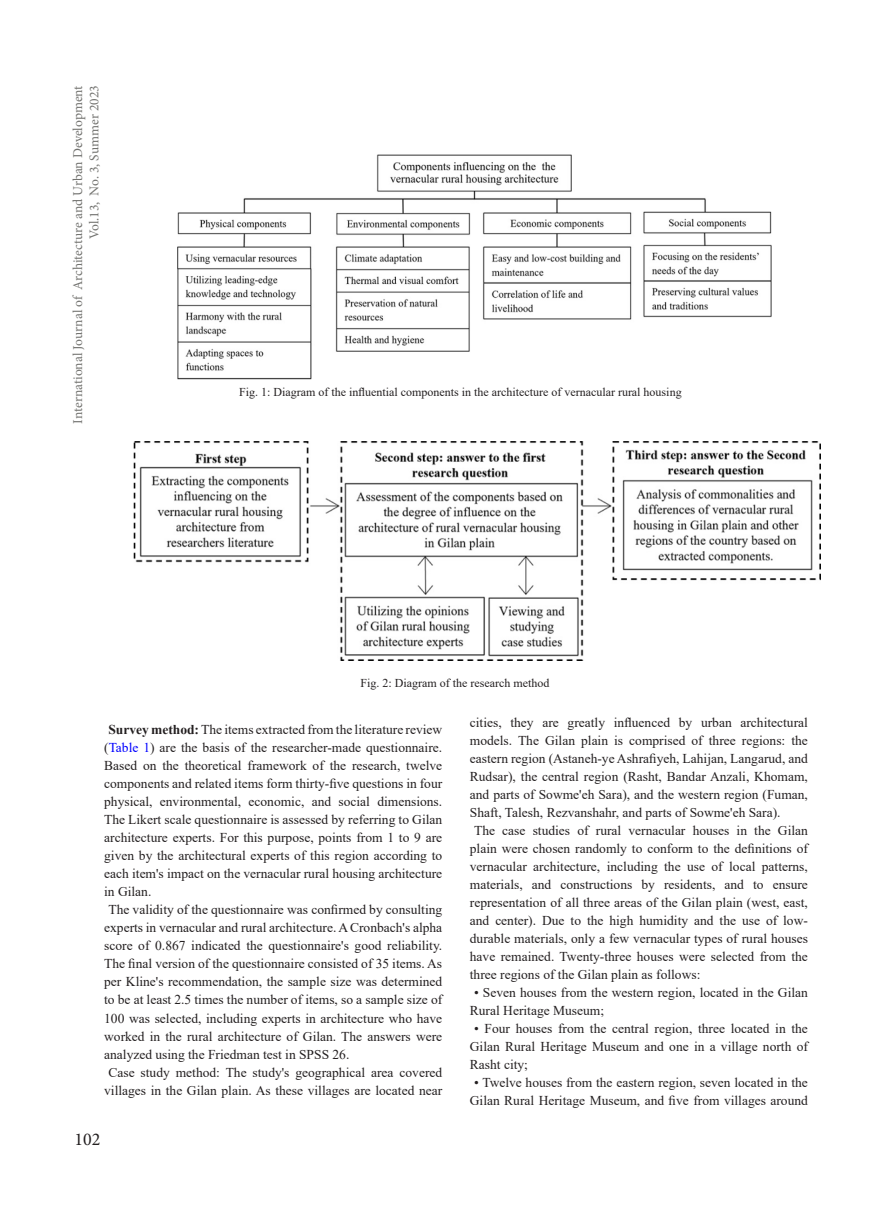
<style>
.page{position:relative;width:893px;height:1212px;background:#fff}
.page>*{position:absolute;margin:0;border:0;box-sizing:border-box;transform-origin:0 0}
.t1{font:18px "Minion Pro";color:#231f20}
.متن_لاتین_اصلی{font:13.5px/18px "Times New Roman";color:#231f20;text-align:justify}
.t2{font:13.5px/16.2px "Minion Pro";letter-spacing:-.005em;color:#737370;text-align:right}
.abstract{font:12px "Times New Roman";color:#231f20}
.s1{font-weight:700}
.s2{color:#00f}
</style>
<div class="page">
<img style="left:177px;top:154px;width:595px;height:226px">
<img style="left:133px;top:441px;width:687px;height:219px">
<p class="t2" style="left:70px;top:423px;width:339px;rotate:-90deg">International Journal of Architecture and Urban Development<br>Vol.13, No. 3, Summer 2023</p>
<p class="abstract" style="left:239px;top:384px;width:444px">Fig. 1: Diagram of the influential components in the architecture of vernacular rural housing</p>
<p class="abstract" style="left:360px;top:674px;width:190px">Fig. 2: Diagram of the research method</p>
<p class="متن_لاتین_اصلی" style="left:104px;top:720px;width:340px;text-indent:4px"><span class="s1">Survey method:</span> The items extracted from the literature review (<span class="s2">Table 1</span>) are the basis of the researcher-made questionnaire.<br>Based on the theoretical framework of the research, twelve components and related items form thirty-five questions in four physical, environmental, economic, and social dimensions.<br>The Likert scale questionnaire is assessed by referring to Gilan architecture experts. For this purpose, points from 1 to 9 are given by the architectural experts of this region according to each item's impact on the vernacular rural housing architecture in Gilan.</p>
<p class="متن_لاتین_اصلی" style="left:104px;top:900px;width:340px;text-indent:4px">The validity of the questionnaire was confirmed by consulting experts in vernacular and rural architecture. A Cronbach's alpha score of 0.867 indicated the questionnaire's good reliability.<br>The final version of the questionnaire consisted of 35 items. As per Kline's recommendation, the sample size was determined to be at least 2.5 times the number of items, so a sample size of 100 was selected, including experts in architecture who have worked in the rural architecture of Gilan. The answers were analyzed using the Friedman test in SPSS 26.</p>
<p class="متن_لاتین_اصلی" style="left:104px;top:1062px;width:340px;text-align:center">Case study method: The study's geographical area covered villages in the Gilan plain. As these villages are located near</p>
<h1 class="t1" style="left:74px;top:1127px;width:27px">102</h1>
<p class="متن_لاتین_اصلی" style="left:470px;top:713px;width:340px">cities, they are greatly influenced by urban architectural models. The Gilan plain is comprised of three regions: the eastern region (Astaneh-ye Ashrafiyeh, Lahijan, Langarud, and Rudsar), the central region (Rasht, Bandar Anzali, Khomam, and parts of Sowme'eh Sara), and the western region (Fuman, Shaft, Talesh, Rezvanshahr, and parts of Sowme'eh Sara).</p>
<p class="متن_لاتین_اصلی" style="left:470px;top:821px;width:340px;text-indent:4px">The case studies of rural vernacular houses in the Gilan plain were chosen randomly to conform to the definitions of vernacular architecture, including the use of local patterns, materials, and constructions by residents, and to ensure representation of all three areas of the Gilan plain (west, east, and center). Due to the high humidity and the use of low&shy;durable materials, only a few vernacular types of rural houses have remained. Twenty-three houses were selected from the three regions of the Gilan plain as follows:</p>
<p class="متن_لاتین_اصلی" style="left:470px;top:983px;width:340px;text-indent:4px">• Seven houses from the western region, located in the Gilan<br>Rural Heritage Museum;</p>
<p class="متن_لاتین_اصلی" style="left:470px;top:1019px;width:340px;text-indent:4px">• Four houses from the central region, three located in the Gilan Rural Heritage Museum and one in a village north of Rasht city;</p>
<p class="متن_لاتین_اصلی" style="left:470px;top:1073px;width:340px;text-align:center">• Twelve houses from the eastern region, seven located in the<br>Gilan Rural Heritage Museum, and five from villages around</p>
</div>
